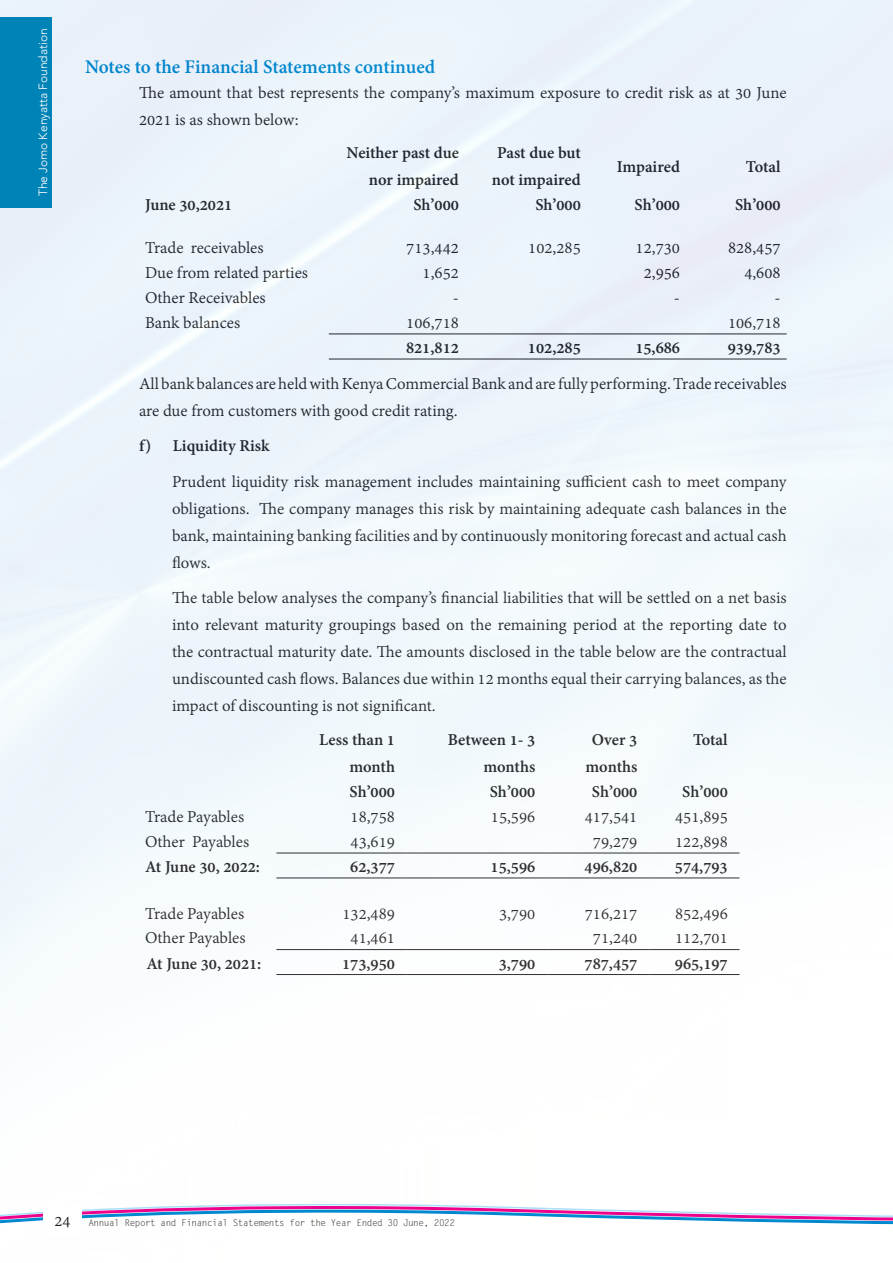
<style>
.page{position:relative;width:893px;height:1263px;background:#fff}
.page>*{position:absolute;margin:0;border:0;box-sizing:border-box;transform-origin:0 0}
.text_bold_1{font:700 21px "Adobe Devanagari";color:#0089cf}
.t1{font:18px/27px "Adobe Devanagari";color:#231f20}
.t2{font:700 18px/27px "Adobe Devanagari";color:#231f20;text-align:right}
.t3{font:300 12px "Avenir";color:#fff}
.t4{font:9.3px "Letter Gothic Std";letter-spacing:-.05em;color:#231f20}
.s1{font-family:"Adobe Devanagari";font-size:18px}
</style>
<div class="page">
<img style="left:0;top:0;width:893px;height:976px">
<svg style="left:0;top:1203px;width:893px;height:22px"></svg>
<div style="left:0;top:17px;width:51px;height:190px;background:#0083b6"></div>
<div style="left:43px;top:1204px;width:39px;height:32px;background:#fff"></div>
<p class="t3" style="left:36px;top:196px;width:169px;rotate:-90deg">The Jomo Kenyatta Foundation</p>
<p class="text_bold_1" style="left:85px;top:55px;width:352px">Notes to the Financial Statements continued</p>
<p class="t1" style="left:139px;top:81px;width:649px">The amount that best represents the company’s maximum exposure to credit risk as at 30 June<br>2021 is as shown below:</p>
<p class="t2" style="left:347px;top:141px;width:114px">Neither past due nor impaired</p>
<p class="t2" style="left:492px;top:141px;width:90px;text-align:left">Past due but not impaired</p>
<p class="t2" style="left:617px;top:155px;width:65px">Impaired</p>
<p class="t2" style="left:746px;top:155px;width:36px">Total</p>
<p class="t2" style="left:145px;top:193px;width:89px">June 30,2021</p>
<p class="t2" style="left:413px;top:193px;width:47px">Sh’000</p>
<p class="t2" style="left:535px;top:193px;width:47px">Sh’000</p>
<p class="t2" style="left:635px;top:193px;width:47px">Sh’000</p>
<p class="t2" style="left:735px;top:193px;width:47px">Sh’000</p>
<p class="t1" style="left:145px;top:235px;width:120px">Trade receivables</p>
<p class="t1" style="left:406px;top:235px;width:54px">713,442</p>
<p class="t1" style="left:528px;top:235px;width:54px">102,285</p>
<p class="t1" style="left:636px;top:235px;width:46px">12,730</p>
<p class="t1" style="left:728px;top:235px;width:54px">828,457</p>
<p class="t1" style="left:145px;top:260px;width:165px">Due from related parties</p>
<p class="t1" style="left:423px;top:260px;width:38px">1,652</p>
<p class="t1" style="left:644px;top:260px;width:38px">2,956</p>
<p class="t1" style="left:744px;top:260px;width:38px">4,608</p>
<p class="t1" style="left:145px;top:285px;width:122px">Other Receivables</p>
<p class="t1" style="left:453px;top:285px;width:8px">-</p>
<p class="t1" style="left:674px;top:285px;width:8px">-</p>
<p class="t1" style="left:775px;top:285px;width:8px">-</p>
<p class="t1" style="left:145px;top:311px;width:97px">Bank balances</p>
<p class="t1" style="left:406px;top:311px;width:54px">106,718</p>
<p class="t1" style="left:728px;top:311px;width:54px">106,718</p>
<p class="t2" style="left:406px;top:336px;width:54px">821,812</p>
<p class="t2" style="left:528px;top:336px;width:54px">102,285</p>
<p class="t2" style="left:635px;top:336px;width:46px">15,686</p>
<p class="t2" style="left:728px;top:336px;width:54px">939,783</p>
<p class="t1" style="left:139px;top:372px;width:649px">All bank balances are held with Kenya Commercial Bank and are fully performing. Trade receivables are due from customers with good credit rating.</p>
<p class="t2" style="left:139px;top:434px;width:132px">f) Liquidity Risk</p>
<p class="t1" style="left:172px;top:470px;width:616px;text-align:justify">Prudent liquidity risk management includes maintaining sufficient cash to meet company obligations. The company manages this risk by maintaining adequate cash balances in the bank, maintaining banking facilities and by continuously monitoring forecast and actual cash flows.</p>
<p class="t1" style="left:172px;top:586px;width:616px;text-align:justify">The table below analyses the company’s financial liabilities that will be settled on a net basis into relevant maturity groupings based on the remaining period at the reporting date to the contractual maturity date. The amounts disclosed in the table below are the contractual undiscounted cash flows. Balances due within 12 months equal their carrying balances, as the impact of discounting is not significant.</p>
<p class="t2" style="left:319px;top:728px;width:77px">Less than 1 month</p>
<p class="t2" style="left:448px;top:728px;width:89px">Between 1- 3 months</p>
<p class="t2" style="left:585px;top:728px;width:53px;text-align:center">Over 3 months</p>
<p class="t2" style="left:693px;top:728px;width:36px">Total</p>
<p class="t2" style="left:350px;top:780px;width:47px">Sh’000</p>
<p class="t2" style="left:490px;top:780px;width:47px">Sh’000</p>
<p class="t2" style="left:592px;top:780px;width:47px">Sh’000</p>
<p class="t2" style="left:682px;top:780px;width:47px">Sh’000</p>
<p class="t1" style="left:145px;top:804px;width:101px">Trade Payables</p>
<p class="t1" style="left:351px;top:804px;width:46px">18,758</p>
<p class="t1" style="left:491px;top:804px;width:46px">15,596</p>
<p class="t1" style="left:585px;top:804px;width:54px">417,541</p>
<p class="t1" style="left:675px;top:804px;width:54px">451,895</p>
<p class="t1" style="left:145px;top:829px;width:106px">Other Payables</p>
<p class="t1" style="left:351px;top:829px;width:46px">43,619</p>
<p class="t1" style="left:593px;top:829px;width:46px">79,279</p>
<p class="t1" style="left:675px;top:829px;width:54px">122,898</p>
<p class="t2" style="left:145px;top:855px;width:116px">At June 30, 2022:</p>
<p class="t2" style="left:350px;top:855px;width:46px">62,377</p>
<p class="t2" style="left:491px;top:855px;width:46px">15,596</p>
<p class="t2" style="left:585px;top:855px;width:54px">496,820</p>
<p class="t2" style="left:675px;top:855px;width:54px">574,793</p>
<p class="t1" style="left:145px;top:901px;width:101px">Trade Payables</p>
<p class="t1" style="left:342px;top:901px;width:54px">132,489</p>
<p class="t1" style="left:499px;top:901px;width:38px">3,790</p>
<p class="t1" style="left:585px;top:901px;width:54px">716,217</p>
<p class="t1" style="left:675px;top:901px;width:54px">852,496</p>
<p class="t1" style="left:145px;top:926px;width:102px">Other Payables</p>
<p class="t1" style="left:351px;top:926px;width:46px">41,461</p>
<p class="t1" style="left:593px;top:926px;width:46px">71,240</p>
<p class="t1" style="left:675px;top:926px;width:54px">112,701</p>
<p class="t2" style="left:146px;top:951px;width:116px">At June 30, 2021:</p>
<p class="t2" style="left:342px;top:951px;width:54px">173,950</p>
<p class="t2" style="left:499px;top:951px;width:38px">3,790</p>
<p class="t2" style="left:585px;top:951px;width:54px">787,457</p>
<p class="t2" style="left:675px;top:951px;width:54px">965,197</p>
<p class="t4" style="left:54px;top:1217px;width:402px"><span class="s1">24</span> Annual Report and Financial Statements for the Year Ended 30 June, 2022</p>
</div>
